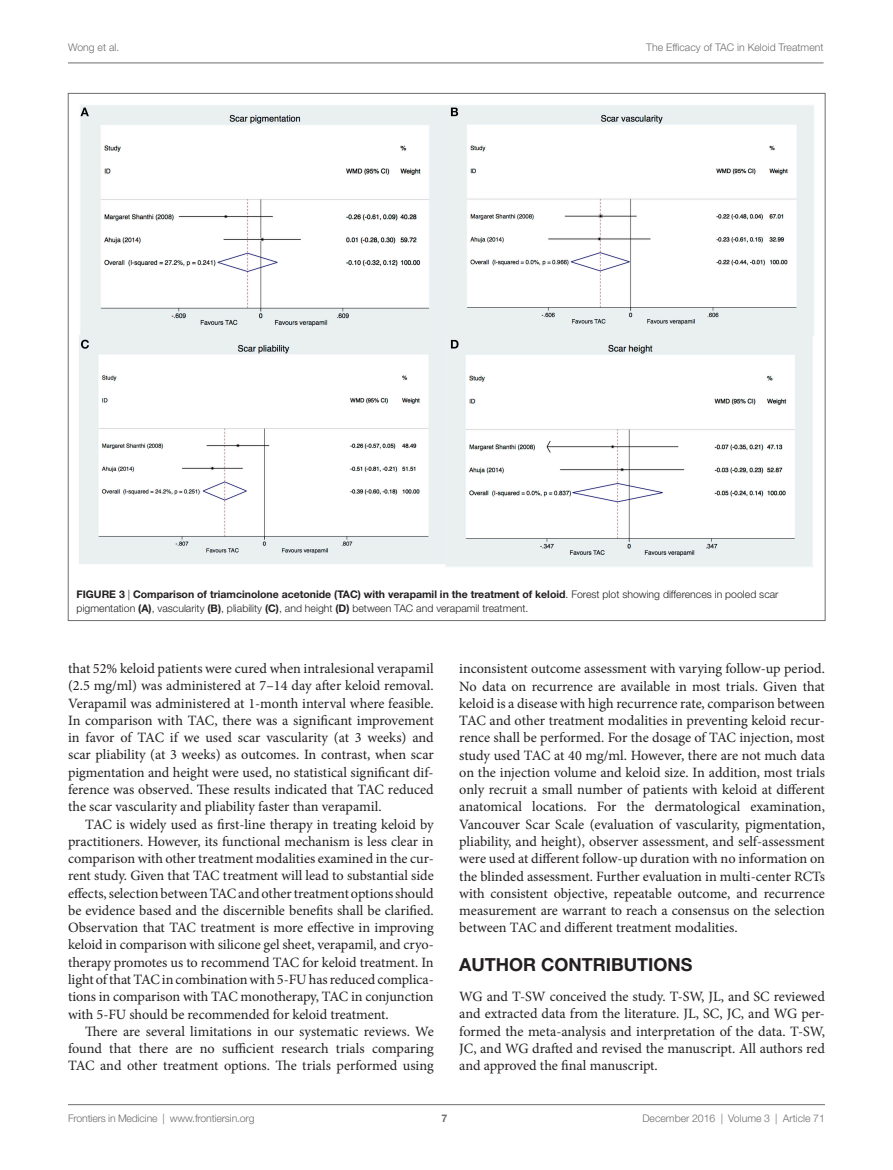
<style>
.page{position:relative;width:893px;height:1170px;background:#fff}
.page>*{position:absolute;margin:0;border:0;box-sizing:border-box;transform-origin:0 0}
.t1{font:700 18px "Helvetica Neue LT Std";color:#231f20}
.t2{font:14.25px/17.2px "Minion Pro";letter-spacing:-.005em;color:#231f20;text-align:justify}
.t3{font:300 10.5px/14.2px "Helvetica Neue LT Std";color:#231f20}
.t4{font:300 10.5px "Helvetica Neue LT Std";color:#6c6d70}
.t5{font:700 10.5px "Helvetica Neue LT Std";color:#6c6d70}
.s1{font-weight:700}
</style>
<div class="page">
<img style="left:79px;top:105px;width:735px;height:462px">
<hr style="left:68px;top:1104px;width:757px;height:1px;background:#6c6d70">
<hr style="left:68px;top:63px;width:755px;height:1px;background:#6c6d70">
<p class="t4" style="left:68px;top:41px;width:53px">Wong et al.</p>
<p class="t4" style="left:646px;top:41px;width:179px">The Efficacy of TAC in Keloid Treatment</p>
<p class="t3" style="left:77px;top:586px;width:703px"><span class="s1">FIG URE 3</span> | <span class="s1">Comparison of triamcinolone acetonide (TAC) with verapamil in the treatment of keloid</span>. Forest plot showing differences in pooled scar pigmentation <span class="s1">(A)</span>, vascularity <span class="s1">(B)</span>, pliability <span class="s1">(C)</span>, and height <span class="s1">(D)</span> between TAC and verapamil treatment.</p>
<p class="t2" style="left:68px;top:660px;width:367px">that 52% keloid patients were cured when intralesional verapamil (2.5 mg/ml) was administered at 7–14 day after keloid removal.<br>Verapamil was administered at 1-month interval where feasible.<br>In comparison with TAC, there was a significant improvement in favor of TAC if we used scar vascularity (at 3 weeks) and scar pliability (at 3 weeks) as outcomes. In contrast, when scar pigmentation and height were used, no statistical significant dif&shy;ference was observed. These results indicated that TAC reduced the scar vascularity and pliability faster than verapamil.</p>
<p class="t2" style="left:68px;top:815px;width:367px;text-indent:17px">TAC is widely used as first-line therapy in treating keloid by practitioners. However, its functional mechanism is less clear in comparison with other treatment modalities examined in the cur&shy;rent study. Given that TAC treatment will lead to substantial side effects, selection between TAC and other treatment options should be evidence based and the discernible benefits shall be clarified.<br>Observation that TAC treatment is more effective in improving keloid in comparison with silicone gel sheet, verapamil, and cryo&shy;therapy promotes us to recommend TAC for keloid treatment. In light of that TAC in combination with 5-FU has reduced complica&shy;tions in comparison with TAC monotherapy, TAC in conjunction with 5-FU should be recommended for keloid treatment.</p>
<p class="t2" style="left:68px;top:1022px;width:367px;text-indent:17px">There are several limitations in our systematic reviews. We found that there are no sufficient research trials comparing TAC and other treatment options. The trials performed using</p>
<p class="t2" style="left:459px;top:660px;width:367px">inconsistent outcome assessment with varying follow-up period.<br>No data on recurrence are available in most trials. Given that keloid is a disease with high recurrence rate, comparison between TAC and other treatment modalities in preventing keloid recur&shy;rence shall be performed. For the dosage of TAC injection, most study used TAC at 40 mg/ml. However, there are not much data on the injection volume and keloid size. In addition, most trials only recruit a small number of patients with keloid at different anatomical locations. For the dermatological examination, Vancouver Scar Scale (evaluation of vascularity, pigmentation, pliability, and height), observer assessment, and self-assessment were used at different follow-up duration with no information on the blinded assessment. Further evaluation in multi-center RCTs with consistent objective, repeatable outcome, and recurrence measurement are warrant to reach a consensus on the selection between TAC and different treatment modalities.</p>
<p class="t1" style="left:459px;top:953px;width:221px">AUTHOR CONTRI BUTIONS</p>
<p class="t2" style="left:459px;top:987px;width:367px">WG and T-SW conceived the study. T-SW, JL, and SC reviewed and extracted data from the literature. JL, SC, JC, and WG per&shy;formed the meta-analysis and interpretation of the data. T-SW, JC, and WG drafted and revised the manuscript. All authors red and approved the final manuscript.</p>
<p class="t4" style="left:68px;top:1111px;width:188px">Frontiers in Medicine | www.frontiersin.org</p>
<p class="t4" style="left:642px;top:1111px;width:184px">December 2016 | Volume 3 | Article 71</p>
<p class="t5" style="left:441px;top:1111px;width:7px">7</p>
</div>
